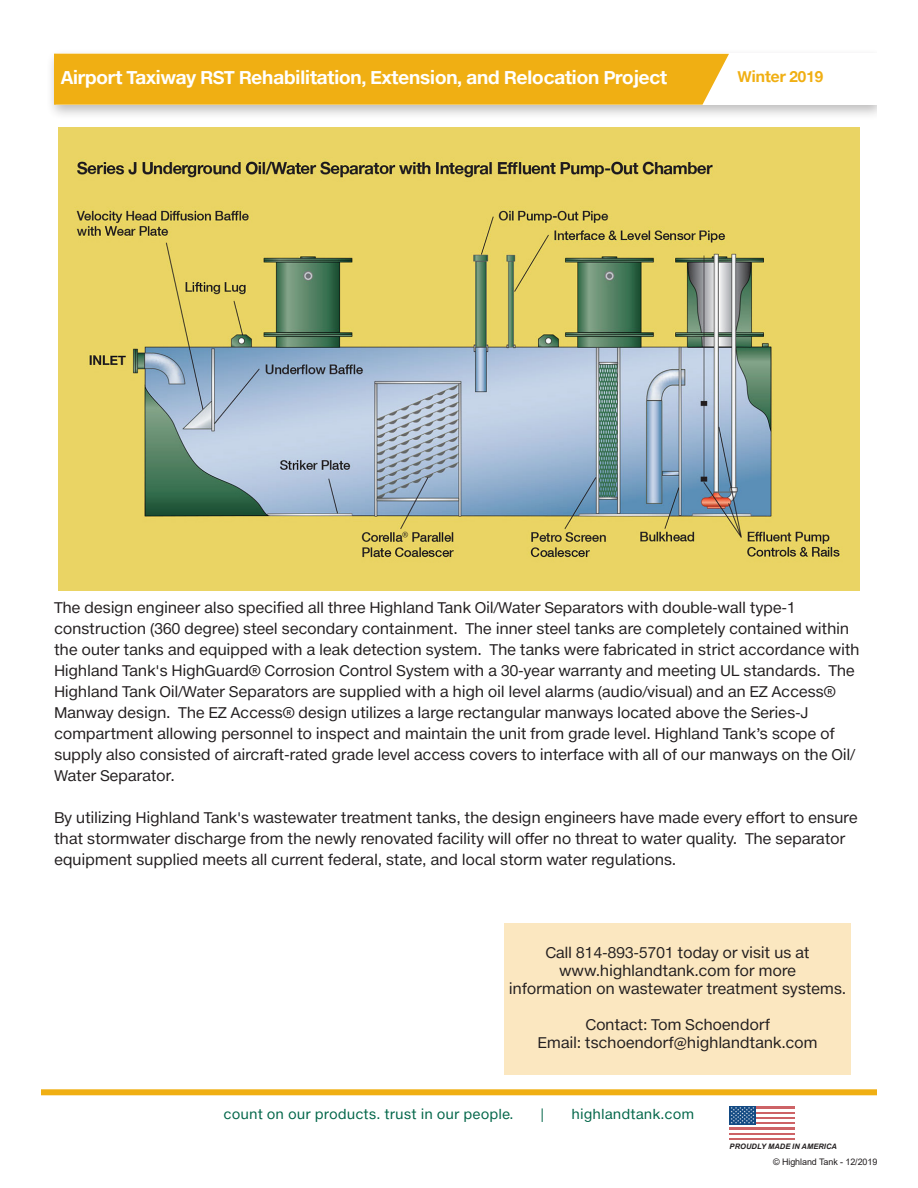
<style>
.page{position:relative;width:918px;height:1188px;background:#fff}
.page>*{position:absolute;margin:0;border:0;box-sizing:border-box;transform-origin:0 0}
.Subhead{font:700 18px "Helvetica Neuee Text Pro";letter-spacing:-.04em;color:#fff}
.t1{font:15px/21px "Helvetica Neuee Text Pro";letter-spacing:-.025em;color:#231f20}
.Subhead-2{font:700 15px "Helvetica Neuee Text Pro";letter-spacing:-.04em;color:#f0af13}
.t2{font:13.5px "Helvetica Neuee Text Pro";color:#006548}
.Location_Address{font:9px "Arial";letter-spacing:-.01em;color:#231f20}
.Location_Name{font:italic 700 7.5px "Arial";letter-spacing:.01em;color:#231f20}
</style>
<div class="page">
<div style="left:40px;top:1089px;width:838px;height:6px;background:#f0af13"></div>
<div style="left:45px;top:48px;width:843px;height:73px;background:#231f20;opacity:.3"></div>
<div style="left:56px;top:54px;width:822px;height:51px;background:#fff"></div>
<div style="left:54px;top:54px;width:675px;height:51px;background:#f0af13"></div>
<div style="left:504px;top:923px;width:347px;height:152px;background:#fbe7c0"></div>
<img style="left:59px;top:128px;width:801px;height:462px">
<hr style="left:730px;top:1106px;width:65px;height:3px;background:#cd6366">
<hr style="left:730px;top:1111px;width:65px;height:3px;background:#cd6366">
<hr style="left:730px;top:1117px;width:65px;height:2px;background:#cd6366">
<hr style="left:730px;top:1122px;width:65px;height:3px;background:#cd6366">
<hr style="left:730px;top:1127px;width:65px;height:3px;background:#cd6366">
<hr style="left:730px;top:1132px;width:65px;height:3px;background:#cd6366">
<hr style="left:730px;top:1138px;width:65px;height:2px;background:#cd6366">
<div style="left:730px;top:1106px;width:26px;height:19px;background:#134a83"></div>
<svg style="left:731px;top:1107px;width:23px;height:17px"></svg>
<div style="left:878px;top:0;width:40px;height:1188px;background:#fff"></div>
<p class="Subhead" style="left:61px;top:66px;width:608px">Airport Taxiway RST Rehabilitation, Extension, and Relocation Project</p>
<p class="Subhead-2" style="left:737px;top:67px;width:88px">Winter 2019</p>
<p class="t1" style="left:54px;top:597px;width:807px">The design engineer also specified all three Highland Tank Oil/Water Separators with double-wall type-1 construction (360 degree) steel secondary containment. The inner steel tanks are completely contained within the outer tanks and equipped with a leak detection system. The tanks were fabricated in strict accordance with Highland Tank's HighGuard® Corrosion Control System with a 30-year warranty and meeting UL standards. The Highland Tank Oil/Water Separators are supplied with a high oil level alarms (audio/visual) and an EZ Access® Manway design. The EZ Access® design utilizes a large rectangular manways located above the Series-J compartment allowing personnel to inspect and maintain the unit from grade level. Highland Tank’s scope of supply also consisted of aircraft-rated grade level access covers to interface with all of our manways on the Oil/ Water Separator.</p>
<p class="t1" style="left:54px;top:807px;width:805px">By utilizing Highland Tank's wastewater treatment tanks, the design engineers have made every effort to ensure that stormwater discharge from the newly renovated facility will offer no threat to water quality. The separator equipment supplied meets all current federal, state, and local storm water regulations.</p>
<p class="t1" style="left:509px;top:943px;width:339px;line-height:18px;text-align:center">Call 814-893-5701 today or visit us at www.highlandtank.com for more<br>information on wastewater treatment systems.</p>
<p class="t1" style="left:585px;top:1014px;width:186px">Contact: Tom Schoendorf</p>
<p class="t1" style="left:538px;top:1032px;width:282px">Email: tschoendorf@highlandtank.com</p>
<p class="t2" style="left:224px;top:1106px;width:291px">count on our products. trust in our people.</p>
<p class="t2" style="left:541px;top:1106px;width:5px">|</p>
<p class="t2" style="left:571px;top:1106px;width:124px">highlandtank.com</p>
<p class="Location_Name" style="left:730px;top:1141px;width:109px">PROUDLY MADE IN AMERICA</p>
<p class="Location_Address" style="left:773px;top:1155px;width:106px">© Highland Tank - 12/2019</p>
</div>
